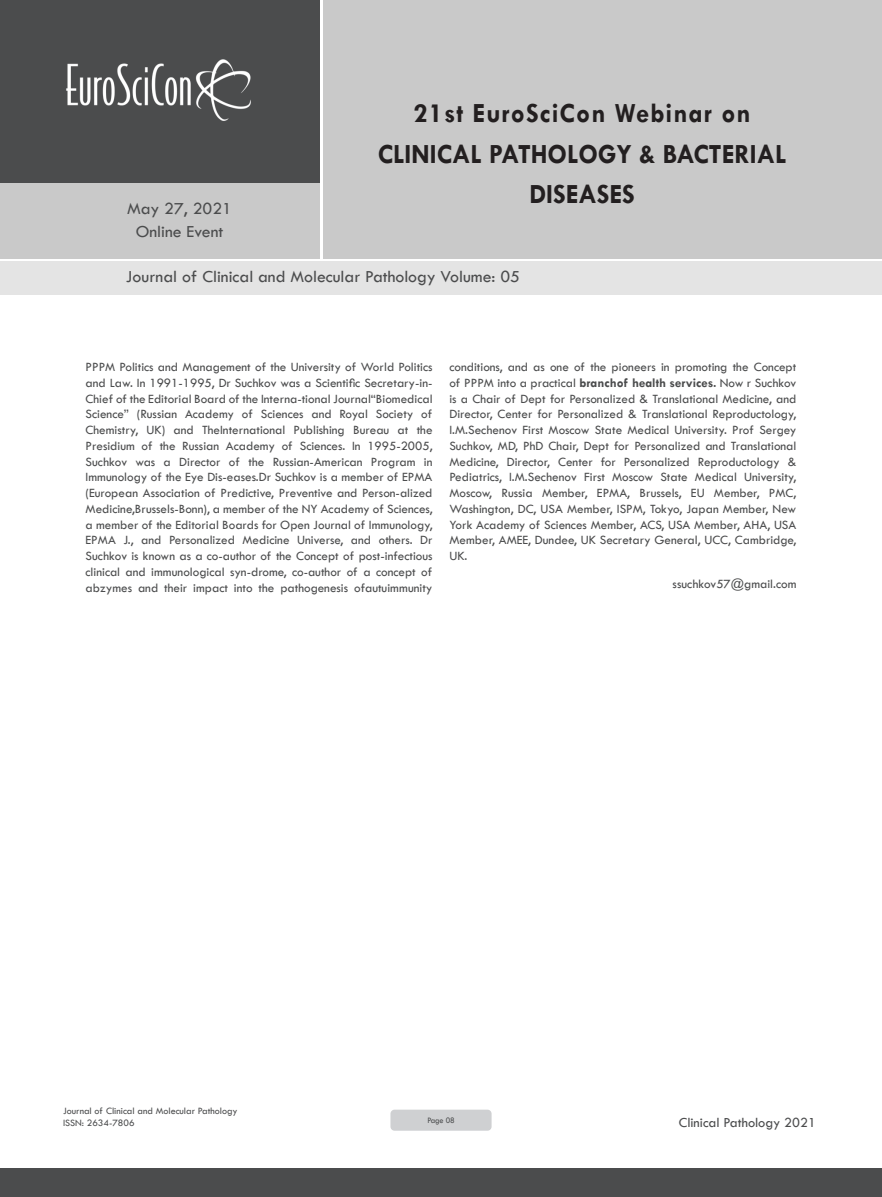
<style>
.page{position:relative;width:882px;height:1197px;background:#fff}
.page>*{position:absolute;margin:0;border:0;box-sizing:border-box;transform-origin:0 0}
.t1{font:700 28px/40.2px "Tw Cen";color:#231f20;text-align:center;scale:.95 1}
.t2{font:17.5px/23.6px "Tw Cen";color:#4b4c4d;text-align:center}
.t3{font:14.35px "Tw Cen";color:#4b4c4d}
.Abstract{font:13.12px/15.8px "Tw Cen";color:#4b4c4d;text-align:justify}
.t4{font:9.97px/12.1px "Tw Cen";color:#4b4c4d}
.t5{font:8.58px "Tw Cen";letter-spacing:-.02em;color:#4b4c4d;scale:.95 1}
.s1{font-weight:700}
</style>
<div class="page">
<div style="left:0;top:0;width:319px;height:183px;background:#4b4c4d"></div>
<div style="left:0;top:183px;width:319px;height:76px;background:#c9c9c9"></div>
<div style="left:323px;top:0;width:559px;height:259px;background:#c9c9c9"></div>
<img style="left:66px;top:59px;width:185px;height:62px">
<div style="left:0;top:1168px;width:882px;height:29px;background:#4b4c4d"></div>
<div style="left:1px;top:261px;width:881px;height:33px;background:#e4e4e4"></div>
<div style="left:390px;top:1110px;width:102px;height:21px;background:#cfd0d2;border-radius:4px"></div>
<h2 class="t2" style="left:127px;top:196px;width:106px">May 27, 2021<br>Online Event</h2>
<h1 class="t1" style="left:378px;top:93px;width:432px">21st EuroSciCon Webinar on<br>CLINICAL PATHOLOGY &amp; BACTERIAL<br>DISEASES</h1>
<h2 class="t2" style="left:126px;top:264px;width:396px">Journal of Clinical and Molecular Pathology Volume: 05</h2>
<p class="Abstract" style="left:86px;top:359px;width:349px">PPPM Politics and Management of the University of World Politics and Law. In 1991-1995, Dr Suchkov was a Scientific Secretary-in-Chief of the Editorial Board of the Interna-tional Journal“Biomedical Science” (Russian Academy of Sciences and Royal Society of Chemistry, UK) and TheInternational Publishing Bureau at the Presidium of the Russian Academy of Sciences. In 1995-2005, Suchkov was a Director of the Russian-American Program in Immunology of the Eye Dis-eases.Dr Suchkov is a member of EPMA (European Association of Predictive, Preventive and Person-alized Medicine,Brussels-Bonn), a member of the NY Academy of Sciences, a member of the Editorial Boards for Open Journal of Immunology, EPMA J., and Personalized Medicine Universe, and others. Dr Suchkov is known as a co-author of the Concept of post-infectious clinical and immunological syn-drome, co-author of a concept of abzymes and their impact into the pathogenesis ofautuimmunity</p>
<p class="Abstract" style="left:449px;top:359px;width:349px">conditions, and as one of the pioneers in promoting the Concept of PPPM into a practical <span class="s1">branchof health services.</span> Now r Suchkov is a Chair of Dept for Personalized &amp; Translational Medicine, and Director, Center for Personalized &amp; Translational Reproductology, I.M.Sechenov First Moscow State Medical University. Prof Sergey Suchkov, MD, PhD Chair, Dept for Personalized and Translational Medicine, Director, Center for Personalized Reproductology &amp; Pediatrics, I.M.Sechenov First Moscow State Medical University, Moscow, Russia Member, EPMA, Brussels, EU Member, PMC, Washington, DC, USA Member, ISPM, Tokyo, Japan Member, New York Academy of Sciences Member, ACS, USA Member, AHA, USA Member, AMEE, Dundee, UK Secretary General, UCC, Cambridge, UK.</p>
<p class="Abstract" style="left:673px;top:576px;width:125px">ssuchkov57@gmail.com</p>
<p class="t4" style="left:63px;top:1104px;width:176px">Journal of Clinical and Molecular Pathology<br>ISSN: 2634-7806</p>
<p class="t3" style="left:679px;top:1114px;width:139px">Clinical Pathology 2021</p>
<p class="t5" style="left:427px;top:1115px;width:30px">Page 08</p>
</div>
